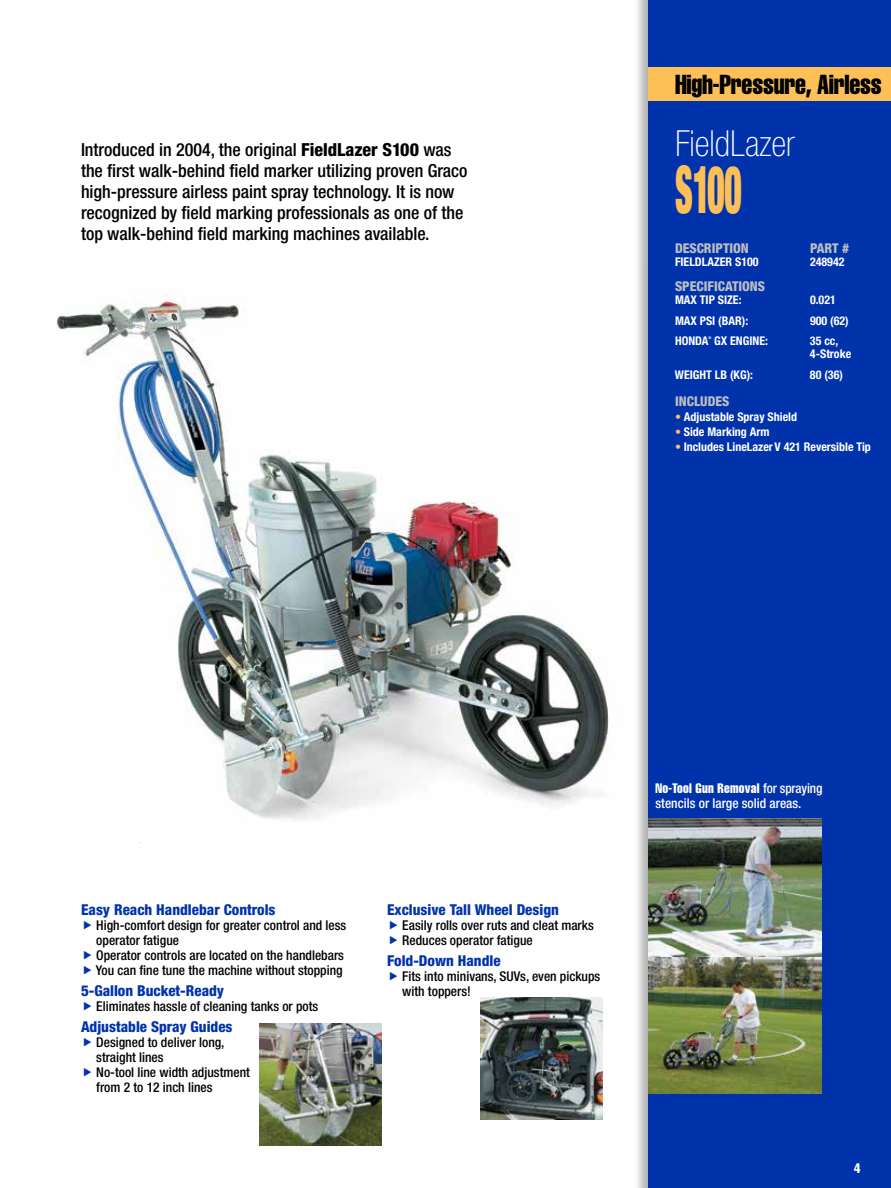
<style>
.page{position:relative;width:891px;height:1188px;background:#fff}
.page>*{position:absolute;margin:0;border:0;box-sizing:border-box;transform-origin:0 0}
.t1{font:900 condensed 66px "Helvetica Neue LT Std";color:#fdc057;scale:.5 1}
.t2{font:100 condensed 36px "Helvetica Neue LT Std";color:#fff}
.t3{font:27px "Helvetica LT Std Comp";letter-spacing:-.01em;color:#000;scale:.95 1}
.t4{font:500 condensed 18px/21px "Helvetica Neue LT Std";color:#000}
.t5{font:800 condensed 15px "Helvetica Neue LT Std";color:#0033ab}
.t6{font:500 condensed 13.5px/15px "Helvetica Neue LT Std";color:#000}
.t7{font:800 condensed 13.5px "Helvetica Neue LT Std";color:#bcbec0}
.t8{font:13.5px "Helvetica LT Std Comp";letter-spacing:.02em;color:#fff}
.t9{font:500 condensed 13.5px "Helvetica Neue LT Std";color:#fff}
.t10{font:700 condensed 12px/13.5px "Helvetica Neue LT Std";color:#fff}
.t11{font:700 condensed 3.6px "Helvetica Neue LT Std";color:#fff}
.s1{font-weight:800}
.s2{color:#fdc057}
.s3{font-family:"Helvetica Neue LT Std";font-weight:500;font-stretch:condensed}
</style>
<div class="page">
<img style="left:56px;top:295px;width:553px;height:548px">
<div style="left:633px;top:0;width:258px;height:1188px;background:#000;opacity:.3"></div>
<div style="left:648px;top:0;width:243px;height:1188px;background:#0033ab"></div>
<div style="left:648px;top:68px;width:243px;height:33px;background:#fdc057"></div>
<img style="left:648px;top:819px;width:173px;height:275px">
<img style="left:481px;top:997px;width:122px;height:122px">
<img style="left:259px;top:1024px;width:123px;height:122px">
<p class="t4" style="left:81px;top:139px;width:388px">Introduced in 2004, the original <span class="s1">FieldLazer S100</span> was the first walk-behind field marker utilizing proven Graco high-pressure airless paint spray technology. It is now recognized by field marking professionals as one of the top walk-behind field marking machines available.</p>
<h3 class="t3" style="left:675px;top:67px;width:219px">High-Pressure, Airless</h3>
<h2 class="t2" style="left:675px;top:123px;width:121px">FieldLazer</h2>
<h1 class="t1" style="left:675px;top:147px;width:135px">S100</h1>
<p class="t7" style="left:675px;top:239px;width:75px">DESCRIPTION</p>
<p class="t7" style="left:810px;top:239px;width:41px">PART #</p>
<p class="t10" style="left:675px;top:255px;width:85px">FIELDLAZER S100</p>
<p class="t10" style="left:810px;top:255px;width:36px">248942</p>
<p class="t7" style="left:675px;top:278px;width:92px">SPECIFICATIONS</p>
<p class="t10" style="left:675px;top:293px;width:68px">MAX TIP SIZE:</p>
<p class="t10" style="left:810px;top:293px;width:27px">0.021</p>
<p class="t10" style="left:675px;top:313px;width:75px">MAX PSI (BAR):</p>
<p class="t10" style="left:810px;top:313px;width:40px">900 (62)</p>
<p class="t10" style="left:675px;top:334px;width:35px">HONDA</p>
<p class="t11" style="left:708px;top:335px;width:4px">®</p>
<p class="t10" style="left:714px;top:334px;width:55px">GX ENGINE:</p>
<p class="t10" style="left:810px;top:334px;width:43px">35 cc,<br>4-Stroke</p>
<p class="t10" style="left:675px;top:367px;width:80px">WEIGHT LB (KG):</p>
<p class="t10" style="left:810px;top:367px;width:35px">80 (36)</p>
<p class="t7" style="left:675px;top:392px;width:56px">INCLUDES</p>
<p class="t10" style="left:675px;top:409px;width:124px"><span class="s2">•</span> Adjustable Spray Shield</p>
<p class="t10" style="left:675px;top:424px;width:96px"><span class="s2">•</span> Side Marking Arm</p>
<p class="t10" style="left:675px;top:439px;width:197px"><span class="s2">•</span> Includes LineLazer V 421 Reversible Tip</p>
<p class="t5" style="left:81px;top:901px;width:196px">Easy Reach Handlebar Controls</p>
<p class="t6" style="left:96px;top:918px;width:252px">High-comfort design for greater control and less operator fatigue<br>Operator controls are located on the handlebars You can fine tune the machine without stopping</p>
<p class="t5" style="left:81px;top:982px;width:145px">5-Gallon Bucket-Ready</p>
<p class="t6" style="left:96px;top:999px;width:224px">Eliminates hassle of cleaning tanks or pots</p>
<p class="t5" style="left:81px;top:1018px;width:153px">Adjustable Spray Guides</p>
<p class="t6" style="left:96px;top:1035px;width:155px">Designed to deliver long, straight lines<br>No-tool line width adjustment from 2 to 12 inch lines</p>
<p class="t5" style="left:387px;top:901px;width:173px">Exclusive Tall Wheel Design</p>
<p class="t6" style="left:402px;top:918px;width:193px">Easily rolls over ruts and cleat marks<br>Reduces operator fatigue</p>
<p class="t5" style="left:387px;top:952px;width:115px">Fold-Down Handle</p>
<p class="t6" style="left:402px;top:969px;width:200px">Fits into minivans, SUVs, even pickups with toppers!</p>
<p class="t8" style="left:656px;top:780px;width:168px">No-Tool Gun Removal <span class="s3">for spraying</span></p>
<p class="t9" style="left:656px;top:795px;width:148px">stencils or large solid areas.</p>
<p class="t8" style="left:854px;top:1159px;width:8px">4</p>
</div>
